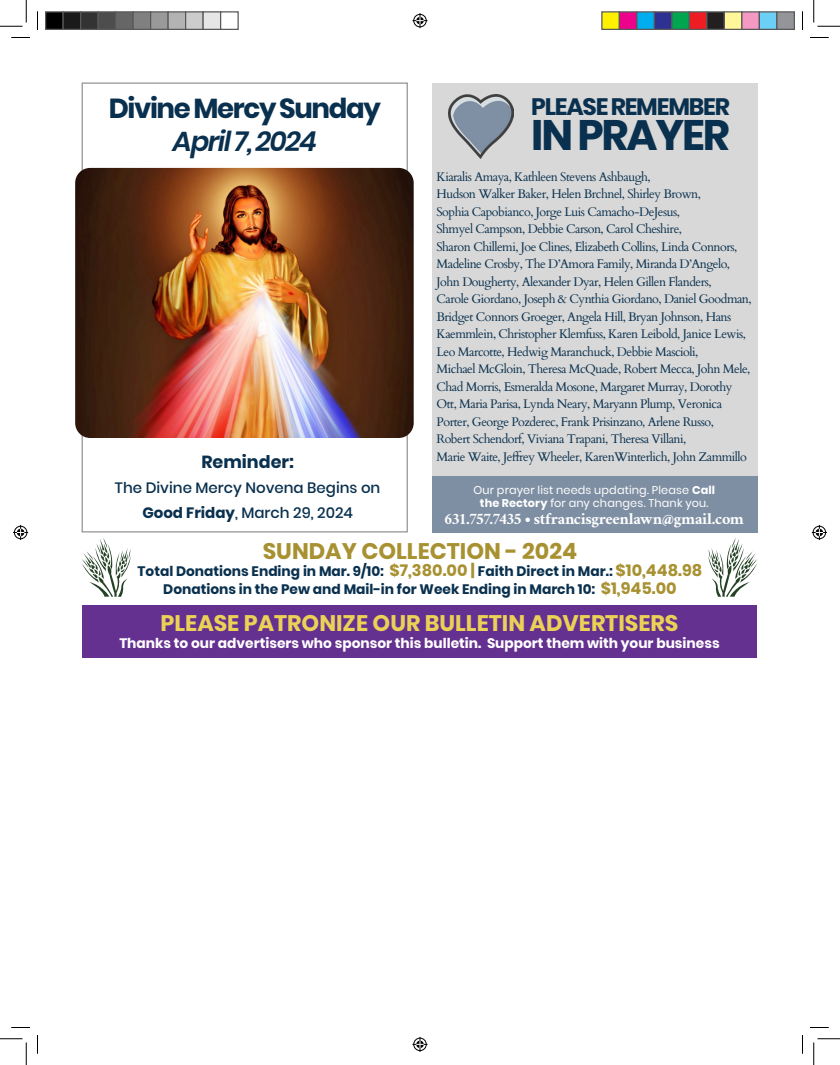
<style>
.page{position:relative;width:840px;height:1065px;background:#fff}
.page>*{position:absolute;margin:0;border:0;box-sizing:border-box;transform-origin:0 0}
.t1{font:700 42.5px "Poppins";letter-spacing:-.05em;color:#09304e}
.t2{font:700 27.5px "Poppins";letter-spacing:-.05em;color:#09304e}
.t3{font:italic 600 27.5px "Poppins";letter-spacing:-.05em;color:#09304e}
.t4{font:700 23.75px "Poppins";letter-spacing:-.05em;color:#09304e}
.t5{font:700 22.5px "Poppins";color:#ebd156}
.t6{font:700 22.5px "Poppins";color:#a89131}
.t7{font:700 17.5px "Poppins";color:#09304e}
.t8{font:700 16.25px "Crimson";letter-spacing:-.025em;color:#fff}
.t9{font:500 15px "Poppins";color:#09304e}
.t10{font:700 13.75px "Poppins";color:#09304e}
.t11{font:700 13.75px "Poppins";color:#fff}
.t12{font:12.5px/17.5px "Cardo";letter-spacing:-.04em;color:#09304e}
.t13{font:11.25px "Poppins";letter-spacing:.015em;color:#fff}
.s1{font-weight:700}
.s2{font-size:16.25px;color:#a89131}
</style>
<div class="page">
<div style="left:82px;top:605px;width:676px;height:52px;background:#653190"></div>
<div style="left:432px;top:83px;width:326px;height:449px;background:#d8d8d8"></div>
<div style="left:432px;top:476px;width:325px;height:56px;background:#7f8fa3"></div>
<img style="left:449px;top:94px;width:65px;height:64px">
<svg style="left:82px;top:538px;width:49px;height:59px"></svg>
<svg style="left:708px;top:538px;width:49px;height:59px"></svg>
<img style="left:75px;top:168px;width:339px;height:270px">
<svg style="left:11px;top:37px;width:19px;height:1px"></svg>
<svg style="left:810px;top:37px;width:19px;height:1px"></svg>
<svg style="left:11px;top:1027px;width:19px;height:1px"></svg>
<svg style="left:810px;top:1027px;width:19px;height:1px"></svg>
<svg style="left:37px;top:11px;width:1px;height:19px"></svg>
<svg style="left:37px;top:1035px;width:1px;height:19px"></svg>
<svg style="left:802px;top:11px;width:1px;height:19px"></svg>
<svg style="left:802px;top:1035px;width:1px;height:19px"></svg>
<svg style="left:0;top:0;width:27px;height:27px"></svg>
<svg style="left:0;top:1039px;width:27px;height:26px"></svg>
<svg style="left:814px;top:0;width:26px;height:27px"></svg>
<svg style="left:814px;top:1039px;width:26px;height:26px"></svg>
<svg style="left:412px;top:13px;width:16px;height:15px"></svg>
<svg style="left:412px;top:1037px;width:16px;height:15px"></svg>
<svg style="left:13px;top:525px;width:15px;height:15px"></svg>
<svg style="left:812px;top:525px;width:15px;height:15px"></svg>
<div style="left:46px;top:12px;width:17px;height:17px;background:#000"></div>
<div style="left:45px;top:11px;width:19px;height:19px;border:1px solid #595959"></div>
<div style="left:63px;top:12px;width:18px;height:17px;background:#1a1a1a"></div>
<div style="left:62px;top:11px;width:19px;height:19px;border:1px solid #595959"></div>
<div style="left:81px;top:12px;width:17px;height:17px;background:#333"></div>
<div style="left:80px;top:11px;width:19px;height:19px;border:1px solid #595959"></div>
<div style="left:98px;top:12px;width:18px;height:17px;background:#4d4d4d"></div>
<div style="left:98px;top:11px;width:18px;height:19px;border:1px solid #595959"></div>
<div style="left:116px;top:12px;width:17px;height:17px;background:#666"></div>
<div style="left:115px;top:11px;width:19px;height:19px;border:1px solid #595959"></div>
<div style="left:133px;top:12px;width:18px;height:17px;background:#808080"></div>
<div style="left:132px;top:11px;width:19px;height:19px;border:1px solid #595959"></div>
<div style="left:151px;top:12px;width:17px;height:17px;background:#999"></div>
<div style="left:150px;top:11px;width:19px;height:19px;border:1px solid #595959"></div>
<div style="left:168px;top:12px;width:18px;height:17px;background:#b3b3b3"></div>
<div style="left:168px;top:11px;width:18px;height:19px;border:1px solid #595959"></div>
<div style="left:186px;top:12px;width:17px;height:17px;background:#ccc"></div>
<div style="left:185px;top:11px;width:19px;height:19px;border:1px solid #595959"></div>
<div style="left:203px;top:12px;width:18px;height:17px;background:#e6e6e6"></div>
<div style="left:202px;top:11px;width:19px;height:19px;border:1px solid #595959"></div>
<div style="left:220px;top:11px;width:19px;height:19px;border:1px solid #595959"></div>
<div style="left:602px;top:12px;width:17px;height:17px;background:#fff101"></div>
<div style="left:601px;top:11px;width:19px;height:19px;border:1px solid #595959"></div>
<div style="left:619px;top:12px;width:18px;height:17px;background:#ed028c"></div>
<div style="left:619px;top:11px;width:19px;height:19px;border:1px solid #595959"></div>
<div style="left:637px;top:12px;width:17px;height:17px;background:#00aeef"></div>
<div style="left:636px;top:11px;width:19px;height:19px;border:1px solid #595959"></div>
<div style="left:654px;top:12px;width:18px;height:17px;background:#2e3092"></div>
<div style="left:654px;top:11px;width:18px;height:19px;border:1px solid #595959"></div>
<div style="left:672px;top:12px;width:17px;height:17px;background:#00a54f"></div>
<div style="left:671px;top:11px;width:19px;height:19px;border:1px solid #595959"></div>
<div style="left:689px;top:12px;width:18px;height:17px;background:#ee1d23"></div>
<div style="left:689px;top:11px;width:19px;height:19px;border:1px solid #595959"></div>
<div style="left:707px;top:12px;width:17px;height:17px;background:#231f20"></div>
<div style="left:706px;top:11px;width:19px;height:19px;border:1px solid #595959"></div>
<div style="left:724px;top:12px;width:18px;height:17px;background:#fff79a"></div>
<div style="left:724px;top:11px;width:18px;height:19px;border:1px solid #595959"></div>
<div style="left:742px;top:12px;width:17px;height:17px;background:#f499c2"></div>
<div style="left:741px;top:11px;width:19px;height:19px;border:1px solid #595959"></div>
<div style="left:759px;top:12px;width:18px;height:17px;background:#6bcff6"></div>
<div style="left:759px;top:11px;width:19px;height:19px;border:1px solid #595959"></div>
<div style="left:777px;top:12px;width:17px;height:17px;background:#939598"></div>
<div style="left:776px;top:11px;width:19px;height:19px;border:1px solid #595959"></div>
<p class="t2" style="left:109px;top:93px;width:274px">Divine Mercy Sunday</p>
<p class="t3" style="left:173px;top:126px;width:145px">April 7, 2024</p>
<p class="t7" style="left:201px;top:452px;width:94px">Reminder:</p>
<p class="t9" style="left:115px;top:479px;width:267px">The Divine Mercy Novena Begins on</p>
<p class="t9" style="left:142px;top:504px;width:212px"><span class="s1">Good Friday</span>, March 29, 2024</p>
<p class="t4" style="left:531px;top:93px;width:200px">PLEASE REMEMBER</p>
<p class="t1" style="left:531px;top:110px;width:200px">IN PRAYER</p>
<p class="t12" style="left:437px;top:167px;width:216px">Kiaralis Amaya, Kathleen Stevens Ashbaugh,</p>
<p class="t12" style="left:437px;top:185px;width:266px">Hudson Walker Baker, Helen Brchnel, Shirley Brown,</p>
<p class="t12" style="left:437px;top:202px;width:245px">Sophia Capobianco, Jorge Luis Camacho-DeJesus,</p>
<p class="t12" style="left:437px;top:220px;width:247px">Shmyel Campson, Debbie Carson, Carol Cheshire,</p>
<p class="t12" style="left:437px;top:237px;width:302px">Sharon Chillemi, Joe Clines, Elizabeth Collins, Linda Connors,<br>Madeline Crosby, The D’Amora Family, Miranda D’Angelo,<br>John Dougherty, Alexander Dyar, Helen Gillen Flanders,</p>
<p class="t12" style="left:437px;top:290px;width:317px">Carole Giordano, Joseph &amp; Cynthia Giordano, Daniel Goodman,<br>Bridget Connors Groeger, Angela Hill, Bryan Johnson, Hans<br>Kaemmlein, Christopher Klemfuss, Karen Leibold, Janice Lewis,</p>
<p class="t12" style="left:437px;top:342px;width:263px">Leo Marcotte, Hedwig Maranchuck, Debbie Mascioli,</p>
<p class="t12" style="left:437px;top:360px;width:315px">Michael McGloin, Theresa McQuade, Robert Mecca, John Mele,</p>
<p class="t12" style="left:437px;top:377px;width:297px">Chad Morris, Esmeralda Mosone, Margaret Murray, Dorothy<br>Ott, Maria Parisa, Lynda Neary, Maryann Plump, Veronica<br>Porter, George Pozderec, Frank Prisinzano, Arlene Russo,</p>
<p class="t12" style="left:437px;top:430px;width:251px">Robert Schendorf, Viviana Trapani, Theresa Villani,</p>
<p class="t12" style="left:437px;top:447px;width:312px">Marie Waite, Jeffrey Wheeler, KarenWinterlich, John Zammillo</p>
<p class="t13" style="left:473px;top:483px;width:243px">Our prayer list needs updating. Please <span class="s1">Call</span></p>
<p class="t13" style="left:480px;top:497px;width:230px"><span class="s1">the Rectory</span> for any changes. Thank you.</p>
<p class="t8" style="left:445px;top:507px;width:298px">631.757.7435 • stfrancisgreenlawn@gmail.com</p>
<p class="t6" style="left:263px;top:538px;width:316px">SUNDAY COLLECTION - 2024</p>
<p class="t10" style="left:138px;top:564px;width:566px">Total Donations Ending in Mar. 9/10: <span class="s2">$7,380.00 |</span> Faith Direct in Mar.: <span class="s2">$10,448.98</span></p>
<p class="t10" style="left:163px;top:581px;width:515px">Donations in the Pew and Mail-in for Week Ending in March 10: <span class="s2">$1,945.00</span></p>
<p class="t5" style="left:161px;top:611px;width:519px">PLEASE PATRONIZE OUR BULLETIN ADVERTISERS</p>
<p class="t11" style="left:119px;top:635px;width:602px">Thanks to our advertisers who sponsor this bulletin. Support them with your business</p>
</div>
